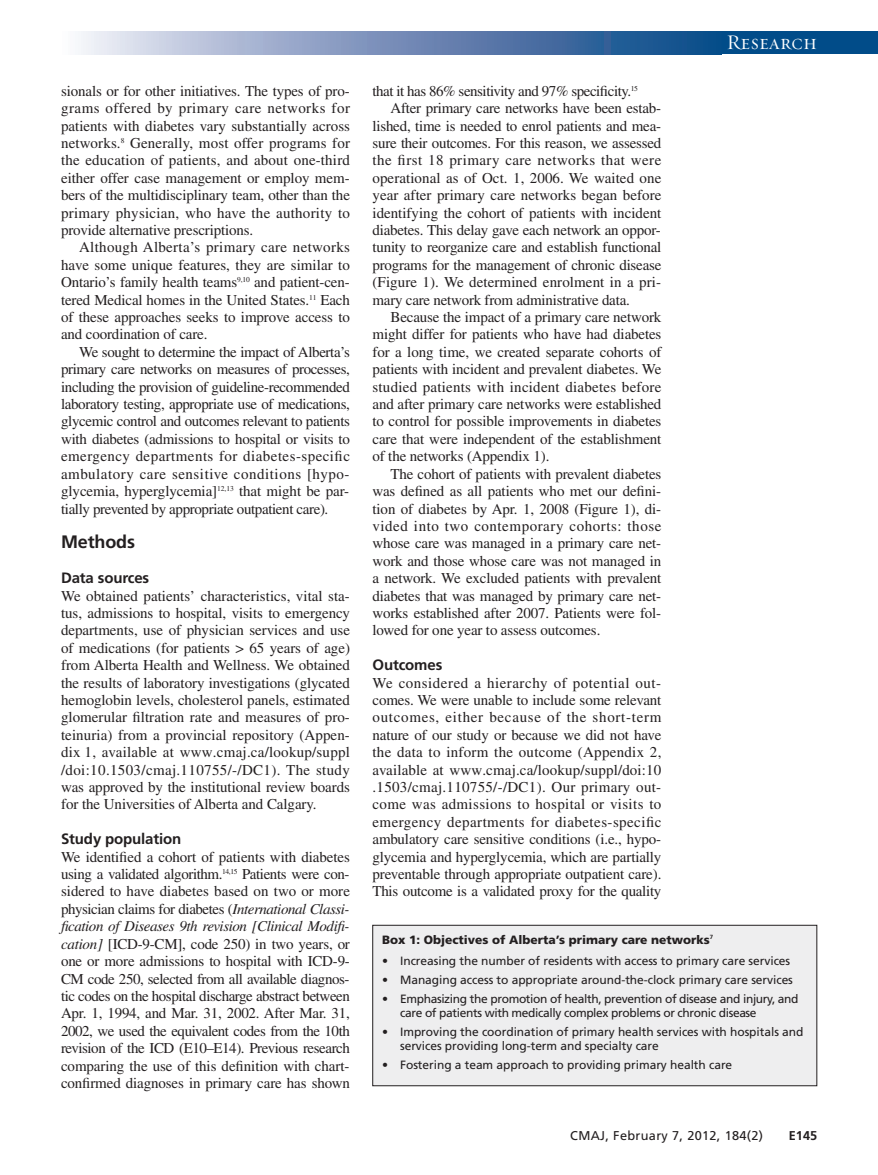
<style>
.page{position:relative;width:878px;height:1175px;background:#fff}
.page>*{position:absolute;margin:0;border:0;box-sizing:border-box;transform-origin:0 0}
.t1{font:21px "Requiem Display HTF Small Caps";letter-spacing:.005em;color:#fff}
.t2{font:700 18px "Frutiger LT Std";letter-spacing:-.01em;color:#231f20}
.t3{font:15px/17.4px "Times LT Std";letter-spacing:-.01em;color:#231f20;text-align:justify}
.t4{font:15px "Times LT Std";letter-spacing:-.03em;color:#231f20}
.t5{font:15px "Times LT Std";letter-spacing:.015em;color:#231f20}
.t6{font:15px "Times LT Std";letter-spacing:.03em;color:#231f20}
.t7{font:15px "Times LT Std";letter-spacing:.035em;color:#231f20}
.t8{font:700 15px "Frutiger LT Std";letter-spacing:-.01em;color:#231f20}
.t9{font:12.75px "Frutiger LT Std";letter-spacing:.025em;color:#231f20}
.t10{font:700 12.75px "Frutiger LT Std";color:#231f20}
.t11{font:12px/14.2px "Frutiger LT Std";letter-spacing:-.005em;color:#231f20}
.t12{font:12px/14.2px "Frutiger LT Std";letter-spacing:-.03em;color:#231f20}
.t13{font:900 12px "Frutiger LT Std";color:#231f20}
.s1{font-style:italic}
</style>
<div class="page">
<div style="left:715px;top:32px;width:163px;height:22px;background:#014c89"></div>
<svg style="left:81px;top:32px;width:634px;height:22px;background:#7792ba"></svg>
<div style="left:373px;top:925px;width:443px;height:160px;background:#eeeeef"></div>
<div style="left:372px;top:925px;width:445px;height:161px;border:1px solid #231f20"></div>
<p class="t3" style="left:61px;top:84px;width:290px">sionals or for other initiatives. The types of pro&shy;grams offered by primary care networks for patients with diabetes vary substantially across networks.<sup>8</sup> Generally, most offer programs for the education of patients, and about one-third either offer case management or employ mem&shy;bers of the multidisciplinary team, other than the primary physician, who have the authority to provide alternative prescriptions.</p>
<p class="t3" style="left:61px;top:240px;width:290px;text-indent:18px">Although Alberta’s primary care networks have some unique features, they are similar to Ontario’s family health teams<sup>9,10</sup> and patient-cen&shy;tered Medical homes in the United States.<sup>11</sup> Each of these approaches seeks to improve access to and coordination of care.</p>
<p class="t3" style="left:61px;top:345px;width:290px;text-indent:18px">We sought to determine the impact of Alberta’s primary care networks on measures of processes, including the provision of guideline-recommended laboratory testing, appropriate use of medications, glycemic control and outcomes relevant to patients with diabetes (admissions to hospital or visits to emergency departments for diabetes-specific ambulatory care sensitive conditions [hypo&shy;glycemia, hyperglycemia]<sup>12,13</sup> that might be par&shy;tially prevented by appropriate outpatient care).</p>
<p class="t2" style="left:61px;top:535px;width:75px">Methods</p>
<p class="t8" style="left:61px;top:572px;width:90px">Data sources</p>
<p class="t3" style="left:61px;top:588px;width:290px">We obtained patients’ characteristics, vital sta&shy;tus, admissions to hospital, visits to emergency departments, use of physician services and use of medications (for patients &gt; 65 years of age) from Alberta Health and Wellness. We obtained the results of laboratory investigations (glycated hemoglobin levels, cholesterol panels, estimated glomerular filtration rate and measures of pro&shy;teinuria) from a provincial repository (Appen&shy;dix 1, available at www.cmaj.ca/lookup/suppl /doi:10.1503/cmaj.110755/-/DC1). The study was approved by the institutional review boards for the Universities of Alberta and Calgary.</p>
<p class="t8" style="left:61px;top:833px;width:122px">Study population</p>
<p class="t3" style="left:61px;top:849px;width:290px">We identified a cohort of patients with diabetes using a validated algorithm.<sup>14,15</sup> Patients were con&shy;sidered to have diabetes based on two or more physician claims for diabetes (<span class="s1">International Classi&shy;fication of Diseases 9th revision [Clinical Modifi&shy;cation]</span> [ICD-9-CM], code 250) in two years, or one or more admissions to hospital with ICD-9- CM code 250, selected from all available diagnos&shy;tic codes on the hospital discharge abstract between Apr. 1, 1994, and Mar. 31, 2002. After Mar. 31, 2002, we used the equivalent codes from the 10th revision of the ICD (E10–E14). Previous research comparing the use of this definition with chart&shy;confirmed diagnoses in primary care has shown</p>
<h1 class="t1" style="left:726px;top:30px;width:92px">Research</h1>
<p class="t4" style="left:372px;top:85px;width:267px">that it has 86% sensitivity and 97% specificity.<sup>15</sup></p>
<p class="t3" style="left:390px;top:101px;width:272px">After primary care networks have been estab-</p>
<p class="t3" style="left:372px;top:118px;width:290px">lished, time is needed to enrol patients and mea-</p>
<p class="t3" style="left:372px;top:136px;width:290px">sure their outcomes. For this reason, we assessed</p>
<p class="t6" style="left:372px;top:155px;width:290px">the first 18 primary care networks that were</p>
<p class="t3" style="left:372px;top:171px;width:290px">operational as of Oct. 1, 2006. We waited one</p>
<p class="t3" style="left:372px;top:188px;width:290px">year after primary care networks began before</p>
<p class="t3" style="left:372px;top:205px;width:290px">identifying the cohort of patients with incident</p>
<p class="t3" style="left:372px;top:223px;width:290px">diabetes. This delay gave each network an oppor-</p>
<p class="t3" style="left:372px;top:240px;width:290px">tunity to reorganize care and establish functional</p>
<p class="t3" style="left:372px;top:258px;width:290px">programs for the management of chronic disease</p>
<p class="t3" style="left:372px;top:275px;width:290px">(Figure 1). We determined enrolment in a pri-</p>
<p class="t3" style="left:372px;top:292px;width:259px">mary care network from administrative data.</p>
<p class="t3" style="left:390px;top:310px;width:272px">Because the impact of a primary care network</p>
<p class="t3" style="left:372px;top:327px;width:290px">might differ for patients who have had diabetes</p>
<p class="t3" style="left:372px;top:345px;width:290px">for a long time, we created separate cohorts of</p>
<p class="t3" style="left:372px;top:362px;width:290px">patients with incident and prevalent diabetes. We</p>
<p class="t5" style="left:372px;top:381px;width:290px">studied patients with incident diabetes before</p>
<p class="t3" style="left:372px;top:397px;width:290px">and after primary care networks were established</p>
<p class="t3" style="left:372px;top:414px;width:290px">to control for possible improvements in diabetes</p>
<p class="t3" style="left:372px;top:432px;width:290px">care that were independent of the establishment</p>
<p class="t3" style="left:372px;top:449px;width:178px">of the networks (Appendix 1).</p>
<p class="t3" style="left:390px;top:466px;width:272px">The cohort of patients with prevalent diabetes</p>
<p class="t3" style="left:372px;top:484px;width:290px">was defined as all patients who met our defini-</p>
<p class="t3" style="left:372px;top:501px;width:290px">tion of diabetes by Apr. 1, 2008 (Figure 1), di-</p>
<p class="t7" style="left:372px;top:520px;width:290px">vided into two contemporary cohorts: those</p>
<p class="t3" style="left:372px;top:536px;width:290px">whose care was managed in a primary care net-</p>
<p class="t3" style="left:372px;top:553px;width:290px">work and those whose care was not managed in</p>
<p class="t3" style="left:372px;top:571px;width:290px">a network. We excluded patients with prevalent</p>
<p class="t3" style="left:372px;top:588px;width:290px">diabetes that was managed by primary care net-</p>
<p class="t3" style="left:372px;top:606px;width:290px">works established after 2007. Patients were fol-</p>
<p class="t3" style="left:372px;top:623px;width:229px">lowed for one year to assess outcomes.</p>
<p class="t8" style="left:372px;top:659px;width:71px">Outcomes</p>
<p class="t3" style="left:372px;top:675px;width:290px">We considered a hierarchy of potential out&shy;comes. We were unable to include some relevant outcomes, either because of the short-term nature of our study or because we did not have the data to inform the outcome (Appendix 2, available at www.cmaj.ca/lookup/suppl/doi:10 .1503/cmaj.110755/-/DC1). Our primary out&shy;come was admissions to hospital or visits to emergency departments for diabetes-specific ambulatory care sensitive conditions (i.e., hypo&shy;glycemia and hyperglycemia, which are partially preventable through appropriate outpatient care).<br>This outcome is a validated proxy for the quality</p>
<p class="t13" style="left:382px;top:934px;width:333px">Box 1: Objectives of Alberta’s primary care networks<sup>7</sup></p>
<p class="t11" style="left:382px;top:955px;width:409px">• Increasing the number of residents with access to primary care services</p>
<p class="t11" style="left:382px;top:973px;width:412px">• Managing access to appropriate around-the-clock primary care services</p>
<p class="t12" style="left:400px;top:992px;width:400px;text-indent:-18px">• Emphasizing the promotion of health, prevention of disease and injury, and care of patients with medically complex problems or chronic disease</p>
<p class="t11" style="left:400px;top:1025px;width:405px;text-indent:-18px">• Improving the coordination of primary health services with hospitals and services providing long-term and specialty care</p>
<p class="t11" style="left:382px;top:1058px;width:351px">• Fostering a team approach to providing primary health care</p>
<p class="t9" style="left:570px;top:1130px;width:194px">CMAJ, February 7, 2012, 184(2)</p>
<p class="t10" style="left:788px;top:1130px;width:30px">E145</p>
</div>
